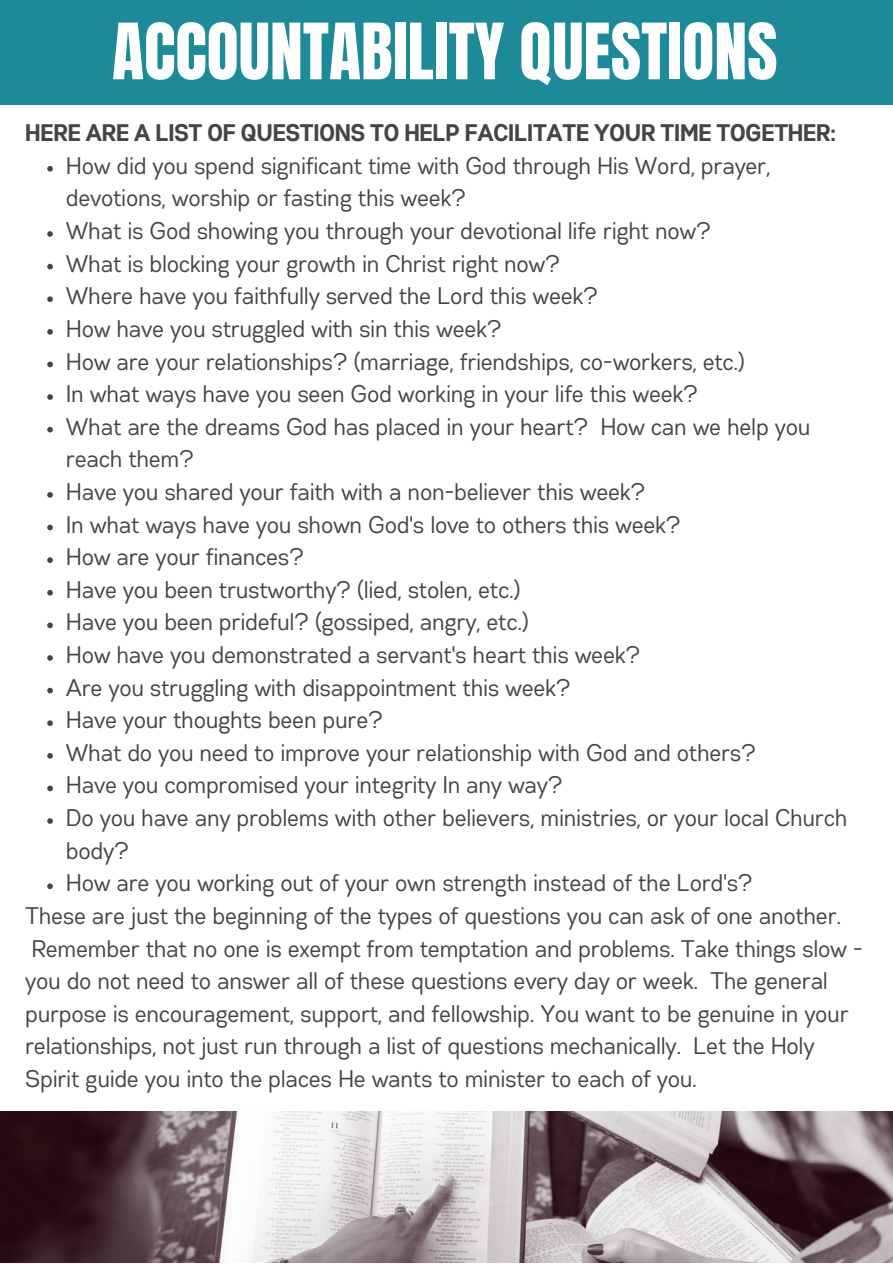
<style>
.page{position:relative;width:893px;height:1264px;background:#fff}
.page>*{position:absolute;margin:0;border:0;box-sizing:border-box;transform-origin:0 0}
.t1{font:66px "Anton";color:#fff}
.t2{font:24px/32.5px "Gabriel Sans Cond";color:#444645}
.t3{font:700 24px "Gabriel Sans Cond";color:#444645}
</style>
<div class="page">
<div style="left:0;top:0;width:892px;height:105px;background:#1c8a99"></div>
<svg style="left:47px;top:166px;width:6px;height:5px"></svg>
<svg style="left:47px;top:231px;width:6px;height:6px"></svg>
<svg style="left:47px;top:264px;width:6px;height:5px"></svg>
<svg style="left:47px;top:296px;width:6px;height:6px"></svg>
<svg style="left:47px;top:329px;width:6px;height:5px"></svg>
<svg style="left:47px;top:361px;width:6px;height:6px"></svg>
<svg style="left:47px;top:394px;width:6px;height:6px"></svg>
<svg style="left:47px;top:427px;width:6px;height:5px"></svg>
<svg style="left:47px;top:492px;width:6px;height:5px"></svg>
<svg style="left:47px;top:524px;width:6px;height:6px"></svg>
<svg style="left:47px;top:557px;width:6px;height:6px"></svg>
<svg style="left:47px;top:590px;width:6px;height:5px"></svg>
<svg style="left:47px;top:622px;width:6px;height:6px"></svg>
<svg style="left:47px;top:655px;width:6px;height:5px"></svg>
<svg style="left:47px;top:687px;width:6px;height:6px"></svg>
<svg style="left:47px;top:720px;width:6px;height:6px"></svg>
<svg style="left:47px;top:753px;width:6px;height:5px"></svg>
<svg style="left:47px;top:785px;width:6px;height:6px"></svg>
<svg style="left:47px;top:818px;width:6px;height:5px"></svg>
<svg style="left:47px;top:883px;width:6px;height:6px"></svg>
<img style="left:0;top:1111px;width:892px;height:151px">
<h1 class="t1" style="left:112px;top:4px;width:667px">ACCOUNTABILITY QUESTIONS</h1>
<p class="t3" style="left:26px;top:122px;width:811px">HERE ARE A LIST OF QUESTIONS TO HELP FACILITATE YOUR TIME TOGETHER:</p>
<p class="t2" style="left:67px;top:151px;width:782px">How did you spend significant time with God through His Word, prayer, devotions, worship or fasting this week?<br>What is God showing you through your devotional life right now?<br>What is blocking your growth in Christ right now?<br>Where have you faithfully served the Lord this week?<br>How have you struggled with sin this week?<br>How are your relationships? (marriage, friendships, co-workers, etc.)<br>In what ways have you seen God working in your life this week?<br>What are the dreams God has placed in your heart? How can we help you reach them?<br>Have you shared your faith with a non-believer this week?<br>In what ways have you shown God's love to others this week?<br>How are your finances?<br>Have you been trustworthy? (lied, stolen, etc.)<br>Have you been prideful? (gossiped, angry, etc.)<br>How have you demonstrated a servant's heart this week?<br>Are you struggling with disappointment this week?<br>Have your thoughts been pure?<br>What do you need to improve your relationship with God and others?<br>Have you compromised your integrity In any way?<br>Do you have any problems with other believers, ministries, or your local Church body?<br>How are you working out of your own strength instead of the Lord's?</p>
<p class="t2" style="left:26px;top:900px;width:839px">These are just the beginning of the types of questions you can ask of one another.<br>Remember that no one is exempt from temptation and problems. Take things slow - you do not need to answer all of these questions every day or week. The general purpose is encouragement, support, and fellowship. You want to be genuine in your relationships, not just run through a list of questions mechanically. Let the Holy Spirit guide you into the places He wants to minister to each of you.</p>
</div>
